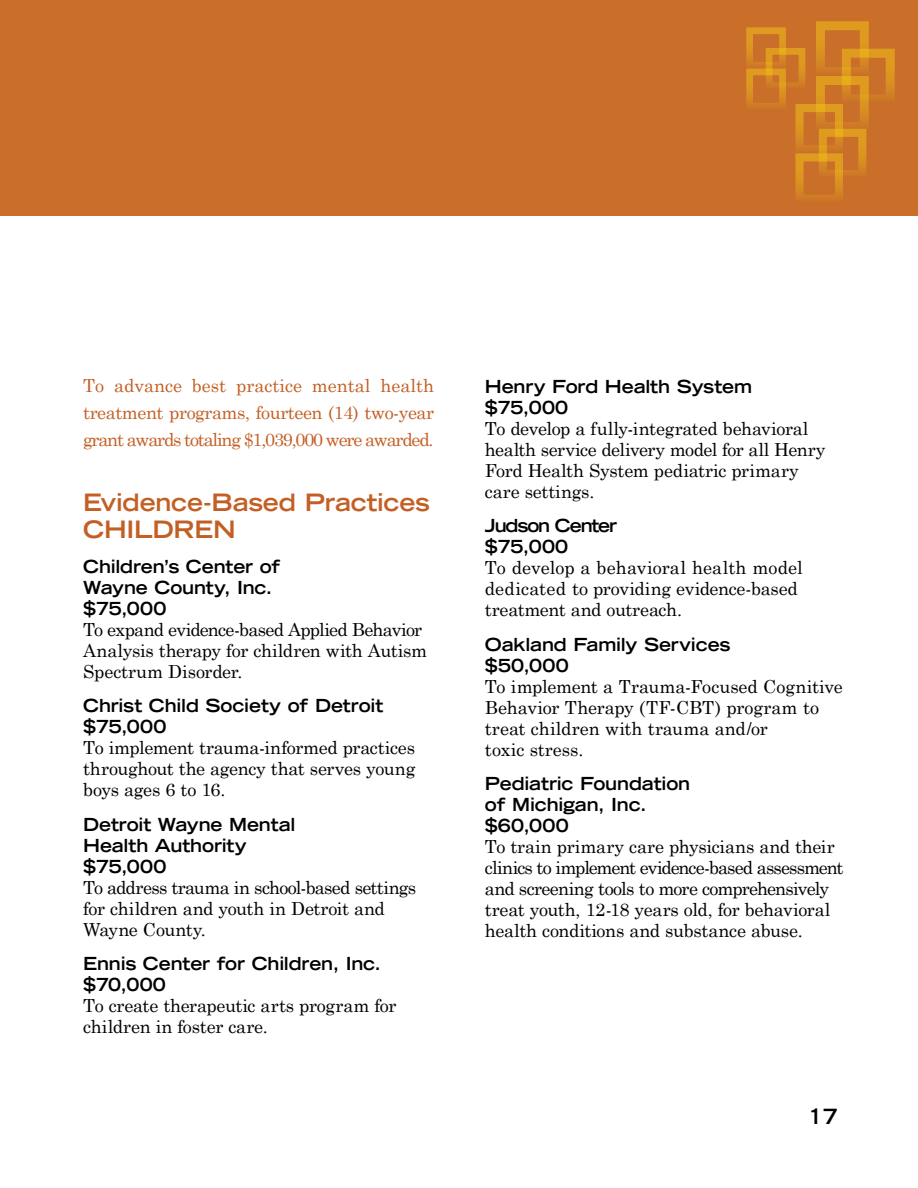
<style>
.page{position:relative;width:918px;height:1188px;background:#fff}
.page>*{position:absolute;margin:0;border:0;box-sizing:border-box;transform-origin:0 0}
.t1{font:700 expanded 24px/27px "Trade Gothic LH";letter-spacing:-.01em;color:#c35f24}
.t2{font:700 expanded 21px "Trade Gothic LH";color:#000}
.t3{font:18px/21px "Century Schoolbook";letter-spacing:-.015em;color:#000}
.t4{font:700 expanded 18px/21px "Trade Gothic LH";letter-spacing:-.01em;color:#000}
.t5{font:18px/27px "Century Schoolbook";letter-spacing:-.065em;color:#c35f24;text-align:justify}
.t6{font:700 expanded 18px/21px "Trade Gothic LH";letter-spacing:-.06em;color:#000}
</style>
<div class="page">
<div style="left:0;top:0;width:918px;height:216px;background:#c96f29"></div>
<div style="left:816px;top:21px;width:53px;height:55px;border:9px solid #f6c916"></div>
<div style="left:842px;top:49px;width:53px;height:55px;border:9px solid #f6c916"></div>
<div style="left:816px;top:76px;width:53px;height:55px;border:9px solid #f6c916"></div>
<div style="left:795px;top:104px;width:48px;height:49px;border:8px solid #f6c916"></div>
<div style="left:819px;top:129px;width:47px;height:49px;border:8px solid #f6c916"></div>
<div style="left:795px;top:153px;width:48px;height:50px;border:8px solid #f6c916"></div>
<div style="left:746px;top:27px;width:40px;height:42px;border:7px solid #f6c916"></div>
<div style="left:766px;top:48px;width:39px;height:41px;border:7px solid #f6c916"></div>
<div style="left:746px;top:69px;width:40px;height:41px;border:7px solid #f6c916"></div>
<p class="t5" style="left:83px;top:371px;width:353px">To advance best practice mental health treatment programs, fourteen (14) two-year grant awards totaling $1,039,000 were awarded.</p>
<h1 class="t1" style="left:83px;top:489px;width:348px">Evidence-Based Practices<br>CHILDREN</h1>
<p class="t4" style="left:83px;top:555px;width:199px">Children’s Center of<br>Wayne County, Inc. $75,000</p>
<p class="t3" style="left:83px;top:617px;width:346px">To expand evidence-based Applied Behavior<br>Analysis therapy for children with Autism<br>Spectrum Disorder.</p>
<p class="t4" style="left:83px;top:695px;width:302px">Christ Child Society of Detroit $75,000</p>
<p class="t3" style="left:83px;top:736px;width:334px;text-align:justify">To implement trauma-informed practices throughout the agency that serves young boys ages 6 to 16.</p>
<p class="t4" style="left:83px;top:813px;width:214px">Detroit Wayne Mental<br>Health Authority $75,000</p>
<p class="t3" style="left:83px;top:875px;width:335px">To address trauma in school-based settings for children and youth in Detroit and<br>Wayne County.</p>
<p class="t4" style="left:83px;top:953px;width:299px">Ennis Center for Children, Inc. $70,000</p>
<p class="t3" style="left:83px;top:994px;width:315px">To create therapeutic arts program for children in foster care.</p>
<p class="t4" style="left:485px;top:375px;width:269px">Henry Ford Health System $75,000</p>
<p class="t3" style="left:485px;top:416px;width:342px">To develop a fully-integrated behavioral health service delivery model for all Henry Ford Health System pediatric primary care settings.</p>
<p class="t6" style="left:485px;top:515px;width:134px">Judson Center $75,000</p>
<p class="t3" style="left:485px;top:556px;width:319px">To develop a behavioral health model dedicated to providing evidence-based treatment and outreach.</p>
<p class="t4" style="left:485px;top:633px;width:247px">Oakland Family Services $50,000</p>
<p class="t3" style="left:485px;top:674px;width:359px">To implement a Trauma-Focused Cognitive<br>Behavior Therapy (TF-CBT) program to treat children with trauma and/or<br>toxic stress.</p>
<p class="t4" style="left:485px;top:773px;width:207px">Pediatric Foundation of Michigan, Inc. $60,000</p>
<p class="t3" style="left:485px;top:835px;width:360px">To train primary care physicians and their clinics to implement evidence-based assessment and screening tools to more comprehensively treat youth, 12-18 years old, for behavioral health conditions and substance abuse.</p>
<p class="t2" style="left:808px;top:1103px;width:32px">17</p>
</div>
